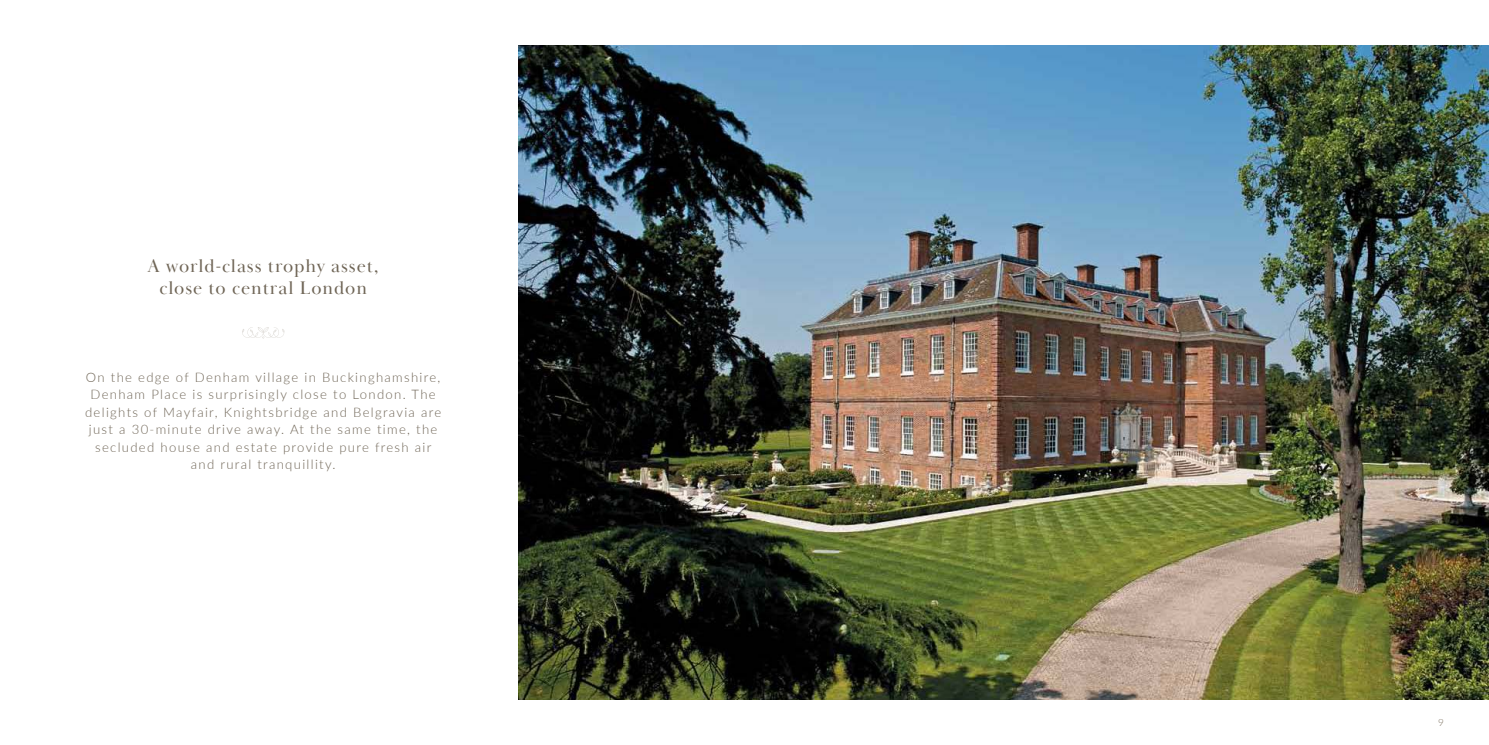
<style>
.page{position:relative;width:1489px;height:745px;background:#fff}
.page>*{position:absolute;margin:0;border:0;box-sizing:border-box;transform-origin:0 0}
.t1{font:18.75px "Baskerville Display PT";letter-spacing:.05em;color:#6f6556}
.t2{font:300 13.12px/17.5px "Lato";letter-spacing:.1em;color:#6f6556;text-align:center}
.t3{font:300 10px "Lato";color:#7f7362}
</style>
<div class="page">
<img style="left:518px;top:45px;width:970px;height:654px">
<svg style="left:242px;top:327px;width:42px;height:11px"></svg>
<p class="t1" style="left:147px;top:254px;width:233px">A world-class trophy asset,</p>
<p class="t1" style="left:159px;top:276px;width:209px">close to central London</p>
<p class="t2" style="left:86px;top:367px;width:356px">On the edge of Denham village in Buckinghamshire,</p>
<p class="t2" style="left:85px;top:385px;width:357px">Denham Place is surprisingly close to London. The delights of Mayfair, Knightsbridge and Belgravia are just a 30-minute drive away. At the same time, the secluded house and estate provide pure fresh air and rural tranquillity.</p>
<p class="t3" style="left:1437px;top:714px;width:7px">9</p>
</div>
